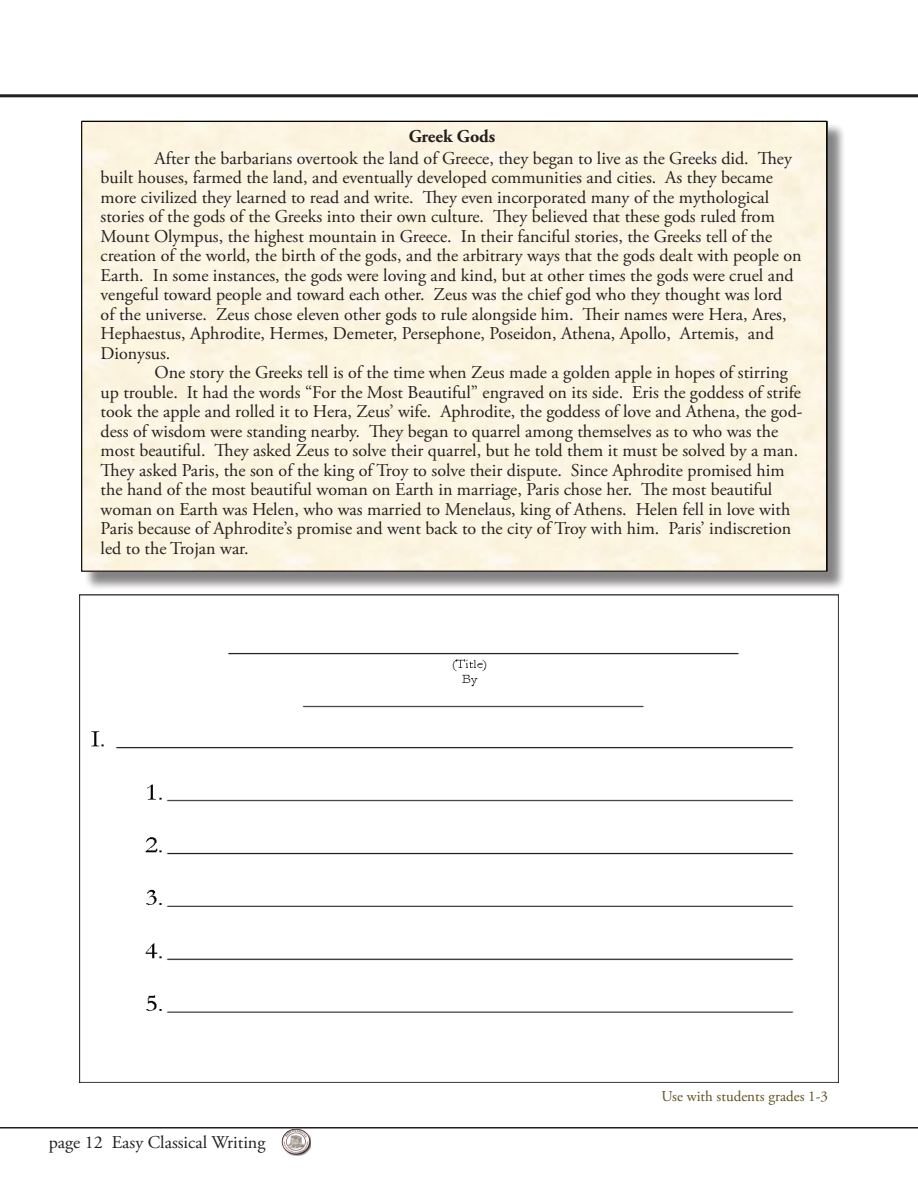
<style>
.page{position:relative;width:918px;height:1188px;background:#fff}
.page>*{position:absolute;margin:0;border:0;box-sizing:border-box;transform-origin:0 0}
.t1{font:18px/19.5px "Adobe Garamond Pro";color:#231f20}
.t2{font:700 18px "Adobe Garamond Pro";color:#231f20}
.t3{font:15px "Adobe Garamond Pro";color:#604f1e}
</style>
<div class="page">
<hr style="left:0;top:1127px;width:918px;height:2px;background:#231f20">
<hr style="left:0;top:94px;width:918px;height:3px;background:#231f20">
<img style="left:80px;top:594px;width:759px;height:489px">
<img style="left:282px;top:1128px;width:28px;height:27px">
<div style="left:83px;top:123px;width:763px;height:468px;background:#231f20;opacity:.33"></div>
<img style="left:86px;top:126px;width:751px;height:456px">
<div style="left:82px;top:121px;width:745px;height:450px;background:#fcf4e1"></div>
<p class="t2" style="left:409px;top:126px;width:88px">Greek Gods</p>
<p class="t1" style="left:101px;top:149px;width:702px;text-indent:54px">After the barbarians overtook the land of Greece, they began to live as the Greeks did. They built houses, farmed the land, and eventually developed communities and cities. As they became more civilized they learned to read and write. They even incorporated many of the mythological stories of the gods of the Greeks into their own culture. They believed that these gods ruled from Mount Olympus, the highest mountain in Greece. In their fanciful stories, the Greeks tell of the creation of the world, the birth of the gods, and the arbitrary ways that the gods dealt with people on Earth. In some instances, the gods were loving and kind, but at other times the gods were cruel and vengeful toward people and toward each other. Zeus was the chief god who they thought was lord<br>of the universe. Zeus chose eleven other gods to rule alongside him. Their names were Hera, Ares, Hephaestus, Aphrodite, Hermes, Demeter, Persephone, Poseidon, Athena, Apollo, Artemis, and Dionysus.</p>
<p class="t1" style="left:101px;top:364px;width:703px;text-indent:54px">One story the Greeks tell is of the time when Zeus made a golden apple in hopes of stirring up trouble. It had the words “For the Most Beautiful” engraved on its side. Eris the goddess of strife took the apple and rolled it to Hera, Zeus’ wife. Aphrodite, the goddess of love and Athena, the god&shy;dess of wisdom were standing nearby. They began to quarrel among themselves as to who was the most beautiful. They asked Zeus to solve their quarrel, but he told them it must be solved by a man.<br>They asked Paris, the son of the king of Troy to solve their dispute. Since Aphrodite promised him the hand of the most beautiful woman on Earth in marriage, Paris chose her. The most beautiful woman on Earth was Helen, who was married to Menelaus, king of Athens. Helen fell in love with Paris because of Aphrodite’s promise and went back to the city of Troy with him. Paris’ indiscretion led to the Trojan war.</p>
<p class="t1" style="left:49px;top:1133px;width:218px">page 12 Easy Classical Writing</p>
<p class="t3" style="left:661px;top:1088px;width:168px">Use with students grades 1-3</p>
</div>
